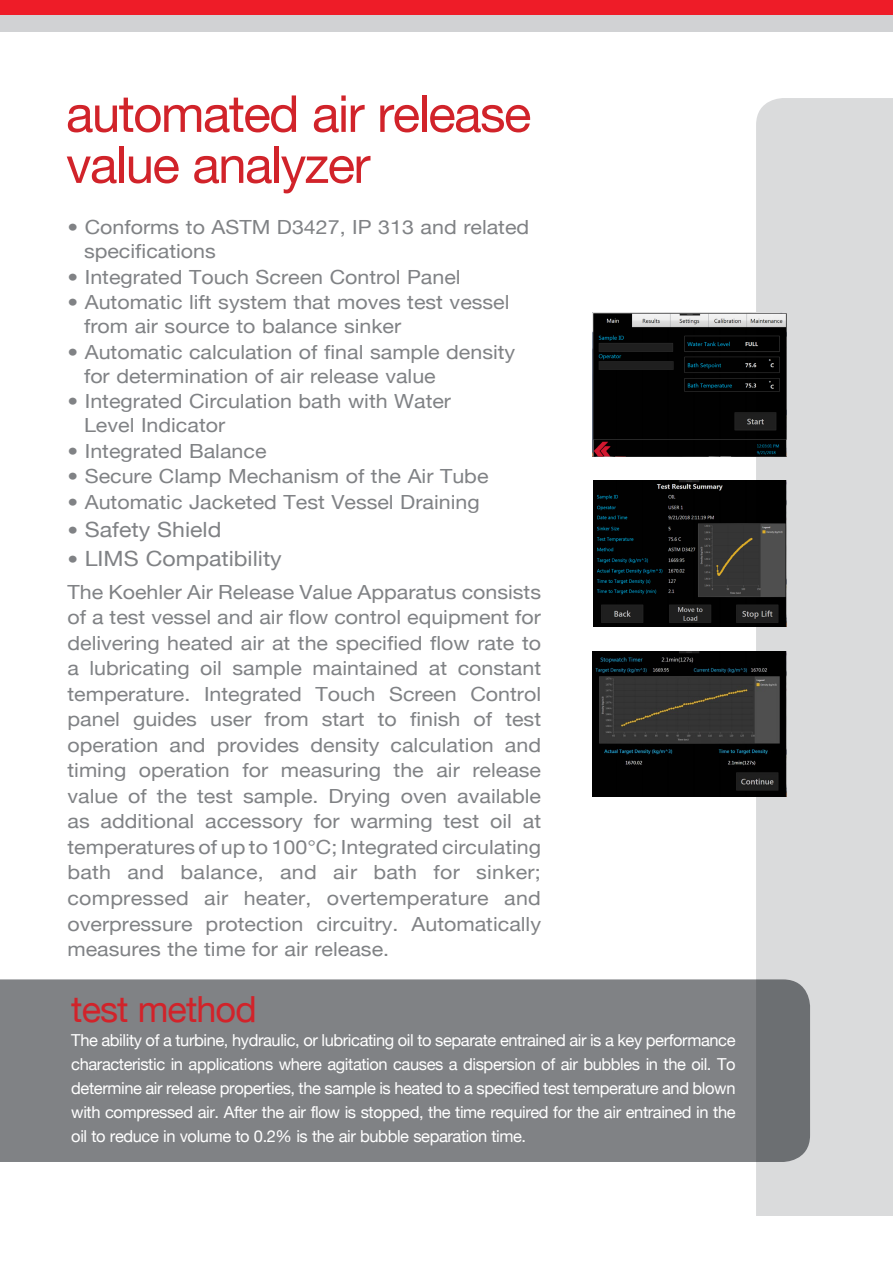
<style>
.page{position:relative;width:893px;height:1263px;background:#fff}
.page>*{position:absolute;margin:0;border:0;box-sizing:border-box;transform-origin:0 0}
.t1{font:51px/51px "Helvetica Neue";letter-spacing:-.03em;color:#d1232a}
.t2{font:36px "Helvetica Neue";letter-spacing:-.025em;color:#d1232a}
.t3{font:21px "Helvetica Neue";color:#808285;scale:1.1 1}
.t4{font:19.5px/25.5px "Helvetica Neue";color:#808285;scale:1.1 1}
.t5{font:16.5px/24px "Helvetica Neue";letter-spacing:-.025em;color:#fff;text-align:justify}
.s1{font-size:19.5px}
</style>
<div class="page">
<div style="left:0;top:0;width:893px;height:20px;background:#ee1c28"></div>
<div style="left:0;top:16px;width:893px;height:16px;background:#d1d2d4"></div>
<div style="left:0;top:979px;width:756px;height:183px;background:#808285"></div>
<div style="left:756px;top:98px;width:137px;height:1118px;background:#dadbdc"></div>
<img style="left:592px;top:312px;width:195px;height:144px">
<img style="left:593px;top:481px;width:194px;height:145px">
<img style="left:592px;top:651px;width:195px;height:145px">
<p class="t1" style="left:66px;top:88px;width:467px">automated air release value analyzer</p>
<p class="t4" style="left:84px;top:215px;width:406px;line-height:24px;text-indent:-16px">• Conforms to ASTM D3427, IP 313 and related specifications</p>
<p class="t4" style="left:68px;top:264px;width:359px">• Integrated Touch Screen Control Panel</p>
<p class="t4" style="left:84px;top:290px;width:388px;line-height:24px;text-indent:-16px">• Automatic lift system that moves test vessel from air source to balance sinker</p>
<p class="t4" style="left:84px;top:340px;width:394px;line-height:24px;text-indent:-16px">• Automatic calculation of final sample density for determination of air release value</p>
<p class="t4" style="left:84px;top:389px;width:335px;line-height:24px;text-indent:-16px">• Integrated Circulation bath with Water<br>Level Indicator</p>
<p class="t4" style="left:68px;top:438px;width:182px">• Integrated Balance</p>
<p class="t4" style="left:68px;top:463px;width:384px">• Secure Clamp Mechanism of the Air Tube</p>
<p class="t4" style="left:68px;top:489px;width:376px">• Automatic Jacketed Test Vessel Draining</p>
<p class="t3" style="left:68px;top:517px;width:141px"><span class="s1">•</span> Safety Shield</p>
<p class="t3" style="left:68px;top:546px;width:196px"><span class="s1">•</span> LIMS Compatibility</p>
<p class="t4" style="left:68px;top:579px;width:432px;text-align:justify">The Koehler Air Release Value Apparatus consists of a test vessel and air flow control equipment for delivering heated air at the specified flow rate to a lubricating oil sample maintained at constant temperature. Integrated Touch Screen Control panel guides user from start to finish of test operation and provides density calculation and timing operation for measuring the air release value of the test sample. Drying oven available as additional accessory for warming test oil at temperatures of up to 100°C; Integrated circulating bath and balance, and air bath for sinker; compressed air heater, overtemperature and overpressure protection circuitry. Automatically measures the time for air release.</p>
<p class="t2" style="left:71px;top:987px;width:187px">test method</p>
<p class="t5" style="left:71px;top:1027px;width:666px">The ability of a turbine, hydraulic, or lubricating oil to separate entrained air is a key performance characteristic in applications where agitation causes a dispersion of air bubbles in the oil. To determine air release properties, the sample is heated to a specified test temperature and blown with compressed air. After the air flow is stopped, the time required for the air entrained in the oil to reduce in volume to 0.2% is the air bubble separation time.</p>
</div>
